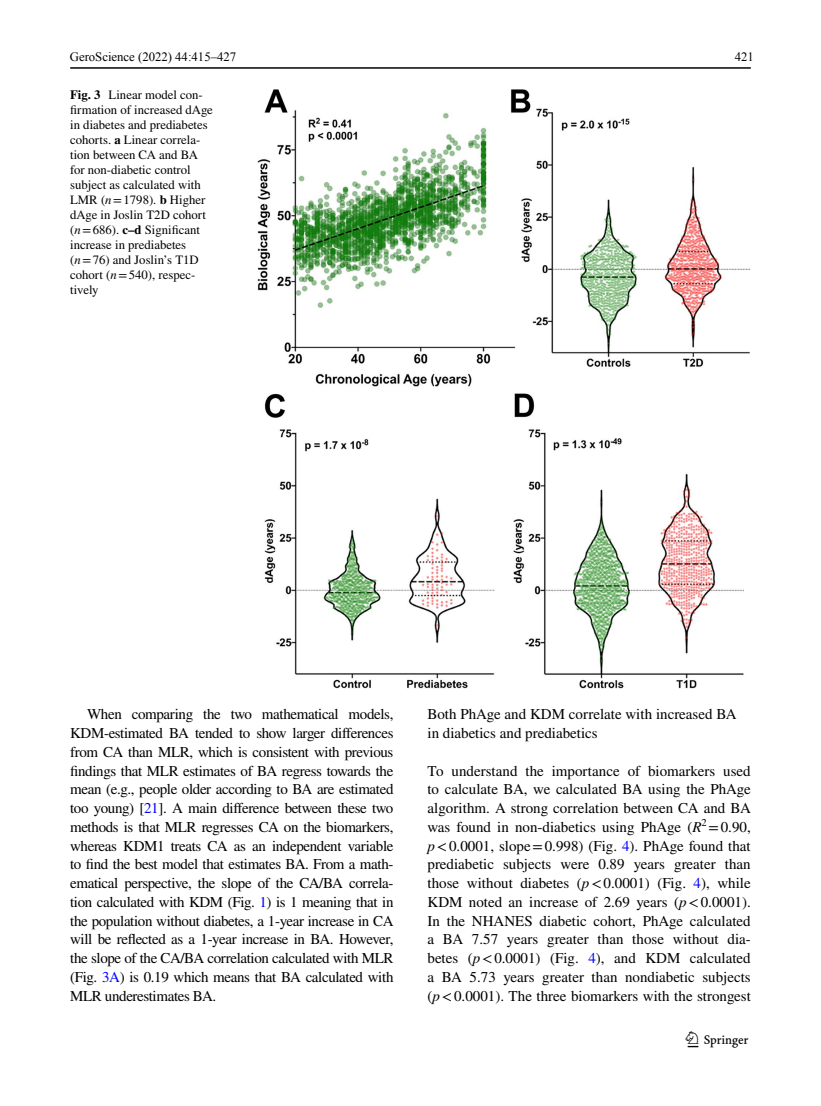
<style>
.page{position:relative;width:821px;height:1106px;background:#fff}
.page>*{position:absolute;margin:0;border:0;box-sizing:border-box;transform-origin:0 0}
.t1{font:22.5px "Springnew Regular 3";color:#000}
.t2{font:15px/18.8px "STIX";color:#000;text-align:justify}
.t3{font:12.75px/15px "STIX";color:#000}
.t4{font:12.75px "Times New Roman";color:#000}
.s1{font-weight:700}
.s2{font-style:italic}
.s3{color:#00f}
</style>
<div class="page">
<hr style="left:70px;top:67px;width:680px;height:2px;background:#000">
<img style="left:257px;top:89px;width:493px;height:599px">
<p class="t4" style="left:70px;top:52px;width:168px">GeroScience (2022) 44:415–427</p>
<p class="t4" style="left:735px;top:52px;width:21px">421</p>
<p class="t3" style="left:70px;top:88px;width:144px"><span class="s1">Fig. 3</span> Linear model con&shy;firmation of increased dAge in diabetes and prediabetes cohorts. <span class="s1">a</span> Linear correla&shy;tion between CA and BA for non-diabetic control subject as calculated with<br>LMR (<span class="s2">n</span>=1798). <span class="s1">b</span> Higher dAge in Joslin T2D cohort (<span class="s2">n</span>=686). <span class="s1">c–d</span> Significant increase in prediabetes (<span class="s2">n</span>=76) and Joslin’s T1D cohort (<span class="s2">n</span>=540), respec&shy;tively</p>
<p class="t2" style="left:70px;top:706px;width:325px;text-indent:17px">When comparing the two mathematical models, KDM-estimated BA tended to show larger differences from CA than MLR, which is consistent with previous findings that MLR estimates of BA regress towards the mean (e.g., people older according to BA are estimated too young) [<span class="s3">21</span>]. A main difference between these two methods is that MLR regresses CA on the biomarkers, whereas KDM1 treats CA as an independent variable to find the best model that estimates BA. From a math&shy;ematical perspective, the slope of the CA/BA correla&shy;tion calculated with KDM (Fig. <span class="s3">1</span>) is 1 meaning that in the population without diabetes, a 1-year increase in CA will be reflected as a 1-year increase in BA. However, the slope of the CA/BA correlation calculated with MLR (Fig. <span class="s3">3A</span>) is 0.19 which means that BA calculated with MLR underestimates BA.</p>
<p class="t2" style="left:427px;top:706px;width:311px">Both PhAge and KDM correlate with increased BA in diabetics and prediabetics</p>
<p class="t2" style="left:427px;top:762px;width:325px">To understand the importance of biomarkers used to calculate BA, we calculated BA using the PhAge algorithm. A strong correlation between CA and BA was found in non-diabetics using PhAge (<span class="s2">R</span><sup>2</sup> =0.90, <span class="s2">p</span>&lt;0.0001, slope=0.998) (Fig. <span class="s3">4</span>). PhAge found that prediabetic subjects were 0.89 years greater than those without diabetes (<span class="s2">p</span>&lt;0.0001) (Fig. <span class="s3">4</span>), while KDM noted an increase of 2.69 years (<span class="s2">p</span>&lt;0.0001).<br>In the NHANES diabetic cohort, PhAge calculated a BA 7.57 years greater than those without dia&shy;betes (<span class="s2">p</span>&lt;0.0001) (Fig. <span class="s3">4</span>), and KDM calculated a BA 5.73 years greater than nondiabetic subjects (<span class="s2">p</span>&lt;0.0001). The three biomarkers with the strongest</p>
<h1 class="t1" style="left:687px;top:1031px;width:62px">1 3</h1>
</div>
